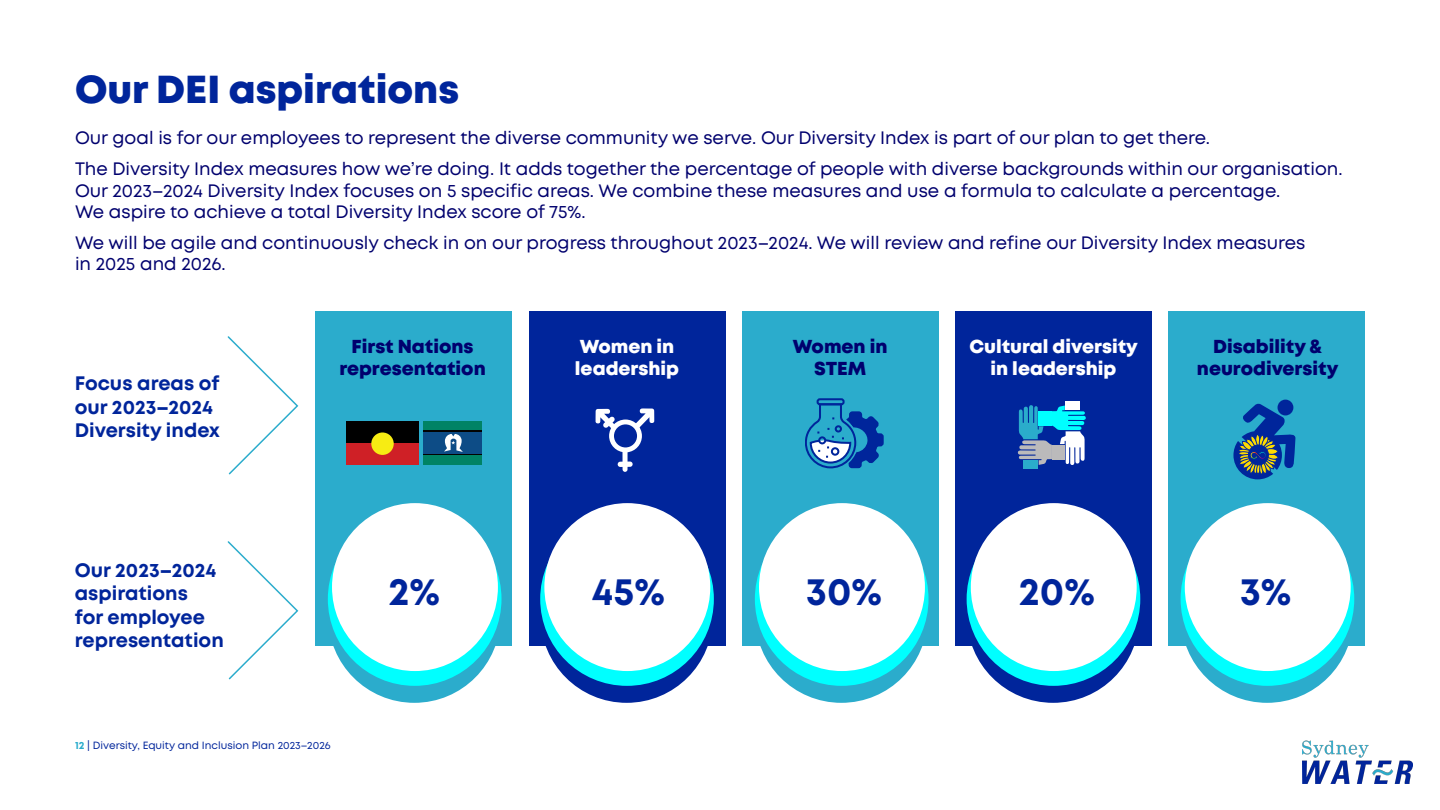
<style>
.page{position:relative;width:1440px;height:810px;background:#fff}
.page>*{position:absolute;margin:0;border:0;box-sizing:border-box;transform-origin:0 0}
.Page_heading{font:800 39px "Mont";color:#00259b}
.Table_copy{font:700 38.55px "Mont";color:#00259b}
.Page_Subheading{font:700 19.5px/23.4px "Mont";color:#00259b}
.Page_Subheading-2{font:800 18.75px/22.5px "Mont";color:#00006e;text-align:center}
.Page_Subheading-3{font:800 18.75px/22.5px "Mont";color:#fff}
.Body_copy{font:18px/21.6px "Mont";color:#00006e}
.t1{font:10.5px "Mont";color:#00259b}
.s1{font-weight:700;color:#2baccc}
</style>
<div class="page">
<img style="left:1302px;top:740px;width:111px;height:44px">
<div style="left:316px;top:311px;width:196px;height:334px;background:#2baccc"></div>
<div style="left:424px;top:421px;width:58px;height:44px;background:#008365"></div>
<div style="left:424px;top:431px;width:58px;height:24px;background:#020302"></div>
<div style="left:424px;top:432px;width:58px;height:22px;background:#0d4c86"></div>
<svg style="left:444px;top:434px;width:19px;height:18px"></svg>
<div style="left:346px;top:421px;width:73px;height:22px;background:#000"></div>
<div style="left:346px;top:443px;width:73px;height:21px;background:#cf2026"></div>
<div style="left:371px;top:432px;width:23px;height:23px;background:#f7ec13;border-radius:50%"></div>
<div style="left:328px;top:531px;width:172px;height:172px;background:#2baccc;border-radius:50%"></div>
<div style="left:328px;top:512px;width:174px;height:174px;background:#0ff;border-radius:50%"></div>
<div style="left:332px;top:503px;width:166px;height:168px;background:#fff;border-radius:50%"></div>
<div style="left:529px;top:311px;width:196px;height:334px;background:#00259b"></div>
<svg style="left:595px;top:408px;width:59px;height:64px"></svg>
<div style="left:541px;top:531px;width:172px;height:172px;background:#00259b;border-radius:50%"></div>
<div style="left:540px;top:512px;width:174px;height:174px;background:#0ff;border-radius:50%"></div>
<div style="left:544px;top:503px;width:166px;height:168px;background:#fff;border-radius:50%"></div>
<div style="left:742px;top:311px;width:197px;height:334px;background:#2baccc"></div>
<div style="left:817px;top:398px;width:28px;height:7px;border:2px solid #00259b;border-radius:2px"></div>
<svg style="left:806px;top:402px;width:78px;height:67px"></svg>
<div style="left:755px;top:531px;width:172px;height:172px;background:#2baccc;border-radius:50%"></div>
<div style="left:755px;top:512px;width:174px;height:174px;background:#0ff;border-radius:50%"></div>
<div style="left:759px;top:503px;width:166px;height:168px;background:#fff;border-radius:50%"></div>
<div style="left:955px;top:311px;width:197px;height:334px;background:#00259b"></div>
<div style="left:1023px;top:460px;width:15px;height:9px;background:#2aaccb"></div>
<div style="left:1066px;top:402px;width:14px;height:8px;background:#fff"></div>
<svg style="left:1018px;top:405px;width:68px;height:60px"></svg>
<div style="left:1052px;top:445px;width:13px;height:14px;background:#bbbabb"></div>
<div style="left:967px;top:531px;width:172px;height:172px;background:#00259b;border-radius:50%"></div>
<div style="left:967px;top:512px;width:173px;height:174px;background:#0ff;border-radius:50%"></div>
<div style="left:971px;top:503px;width:166px;height:168px;background:#fff;border-radius:50%"></div>
<div style="left:1168px;top:311px;width:197px;height:334px;background:#2baccc"></div>
<div style="left:1278px;top:400px;width:15px;height:15px;background:#00259b;border-radius:50%"></div>
<svg style="left:1233px;top:403px;width:62px;height:76px"></svg>
<div style="left:1181px;top:531px;width:172px;height:172px;background:#2baccc;border-radius:50%"></div>
<div style="left:1181px;top:512px;width:173px;height:174px;background:#0ff;border-radius:50%"></div>
<div style="left:1185px;top:503px;width:166px;height:168px;background:#fff;border-radius:50%"></div>
<svg style="left:227px;top:336px;width:72px;height:139px"></svg>
<svg style="left:227px;top:541px;width:72px;height:139px"></svg>
<h1 class="Page_heading" style="left:75px;top:64px;width:386px">Our DEI aspirations</h1>
<p class="Body_copy" style="left:75px;top:127px;width:1137px">Our goal is for our employees to represent the diverse community we serve. Our Diversity Index is part of our plan to get there.</p>
<p class="Body_copy" style="left:75px;top:158px;width:1269px">The Diversity Index measures how we’re doing. It adds together the percentage of people with diverse backgrounds within our organisation.<br>Our 2023–2024 Diversity Index focuses on 5 specific areas. We combine these measures and use a formula to calculate a percentage.<br>We aspire to achieve a total Diversity Index score of 75%.</p>
<p class="Body_copy" style="left:75px;top:232px;width:1232px">We will be agile and continuously check in on our progress throughout 2023–2024. We will review and refine our Diversity Index measures in 2025 and 2026.</p>
<h2 class="Page_Subheading" style="left:75px;top:372px;width:146px">Focus areas of our 2023–2024<br>Diversity index</h2>
<h2 class="Page_Subheading-2" style="left:339px;top:335px;width:148px">First Nations representation</h2>
<h2 class="Page_Subheading" style="left:75px;top:558px;width:151px">Our 2023–2024 aspirations<br>for employee representation</h2>
<p class="t1" style="left:75px;top:738px;width:257px"><span class="s1">12</span> | Diversity, Equity and Inclusion Plan 2023–2026</p>
<p class="Table_copy" style="left:388px;top:566px;width:53px">2%</p>
<h2 class="Page_Subheading-3" style="left:575px;top:335px;width:106px">Women in leadership</h2>
<p class="Table_copy" style="left:592px;top:566px;width:75px">45%</p>
<h2 class="Page_Subheading-2" style="left:793px;top:335px;width:96px">Women in<br>STEM</h2>
<p class="Table_copy" style="left:806px;top:566px;width:78px">30%</p>
<h2 class="Page_Subheading-3" style="left:969px;top:335px;width:170px;text-align:center">Cultural diversity in leadership</h2>
<h2 class="Page_Subheading-2" style="left:1197px;top:335px;width:143px">Disability &amp; neurodiversity</h2>
<p class="Table_copy" style="left:1019px;top:566px;width:78px">20%</p>
<p class="Table_copy" style="left:1240px;top:566px;width:53px">3%</p>
</div>
